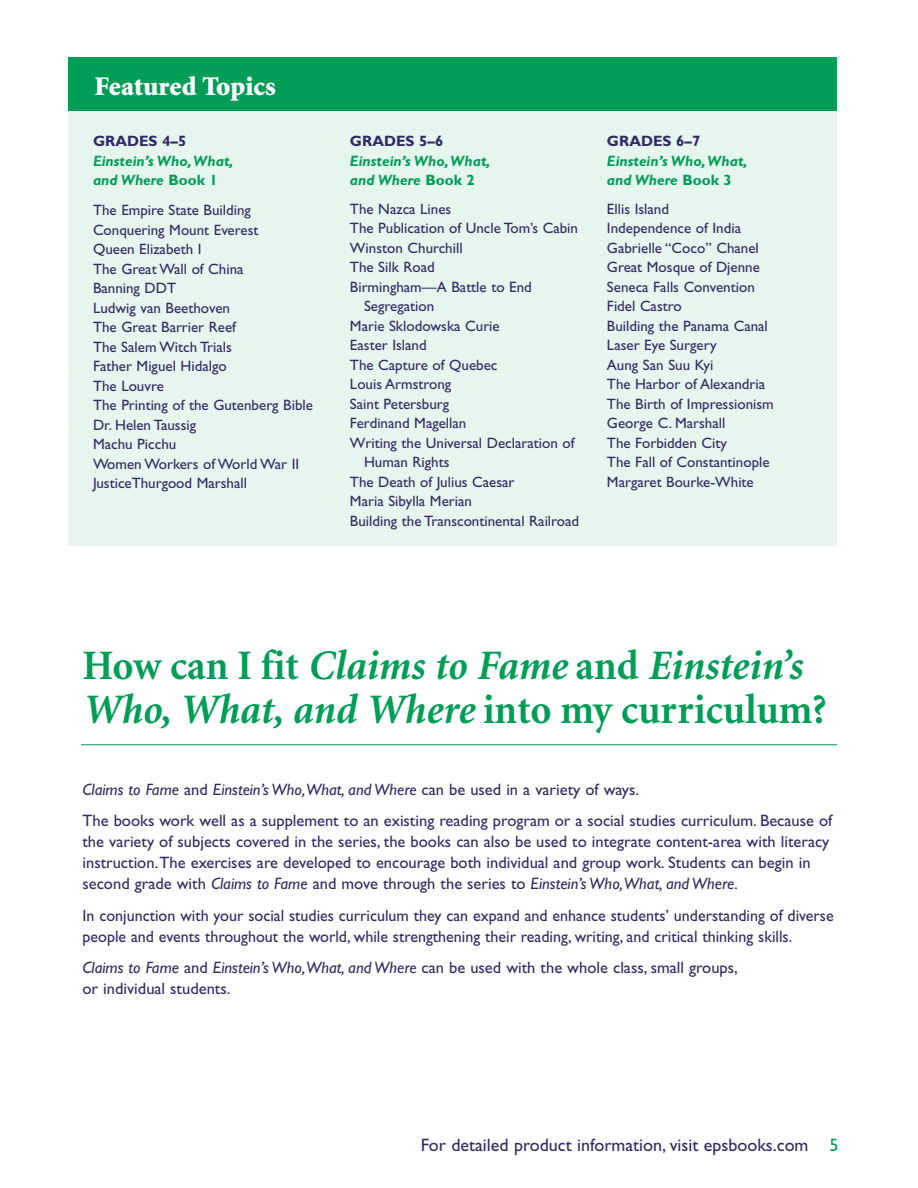
<style>
.page{position:relative;width:918px;height:1188px;background:#fff}
.page>*{position:absolute;margin:0;border:0;box-sizing:border-box;transform-origin:0 0}
.t1{font:italic 700 42px/43.5px "Minion";color:#009d57;scale:.96 1}
.t2{font:900 27px "Minion";color:#fff}
.t3{font:18px "Gill Sans";color:#312b65}
.t4{font:16.5px/21px "Gill Sans";color:#312b65}
.t5{font:15px/19.5px "Gill Sans";color:#312b65}
.t6{font:italic 700 15px/19.5px "Gill Sans";color:#009d57}
.t7{font:700 15px "Gill Sans";color:#312b65}
.s1{font-style:normal}
.s2{font-style:italic}
.s3{color:#009d57}
</style>
<div class="page">
<div style="left:68px;top:101px;width:769px;height:445px;background:#e6f5ee"></div>
<div style="left:69px;top:57px;width:768px;height:54px;background:#009d57"></div>
<hr style="left:81px;top:744px;width:756px;height:1px;background:#009d57">
<h2 class="t2" style="left:95px;top:73px;width:183px">Featured Topics</h2>
<p class="t7" style="left:93px;top:132px;width:95px">GRADES 4–5</p>
<p class="t6" style="left:93px;top:151px;width:142px">Einstein’s Who, What, and Where <span class="s1">BOOK 1</span></p>
<p class="t5" style="left:93px;top:200px;width:221px">The Empire State Building<br>Conquering Mount Everest<br>Queen Elizabeth I<br>The Great Wall of China<br>Banning DDT<br>Ludwig van Beethoven<br>The Great Barrier Reef<br>The Salem Witch Trials<br>Father Miguel Hidalgo<br>The Louvre<br>The Printing of the Gutenberg Bible<br>Dr. Helen Taussig<br>Machu Picchu<br>Women Workers of World War II<br>JusticeThurgood Marshall</p>
<p class="t7" style="left:350px;top:132px;width:95px">GRADES 5–6</p>
<p class="t6" style="left:350px;top:151px;width:142px">Einstein’s Who, What, and Where <span class="s1">BOOK 2</span></p>
<p class="t5" style="left:350px;top:199px;width:103px">The Nazca Lines</p>
<p class="t5" style="left:350px;top:218px;width:230px">The Publication of Uncle Tom’s Cabin</p>
<p class="t5" style="left:350px;top:238px;width:114px">Winston Churchill</p>
<p class="t5" style="left:350px;top:257px;width:86px">The Silk Road</p>
<p class="t5" style="left:350px;top:277px;width:183px">Birmingham—A Battle to End</p>
<p class="t5" style="left:364px;top:296px;width:72px">Segregation</p>
<p class="t5" style="left:350px;top:316px;width:151px">Marie Sklodowska Curie</p>
<p class="t5" style="left:350px;top:335px;width:78px">Easter Island</p>
<p class="t5" style="left:350px;top:355px;width:149px">The Capture of Quebec</p>
<p class="t5" style="left:350px;top:374px;width:103px">Louis Armstrong</p>
<p class="t5" style="left:350px;top:394px;width:101px">Saint Petersburg</p>
<p class="t5" style="left:350px;top:413px;width:118px">Ferdinand Magellan</p>
<p class="t5" style="left:350px;top:433px;width:226px">Writing the Universal Declaration of</p>
<p class="t5" style="left:364px;top:452px;width:87px">Human Rights</p>
<p class="t5" style="left:350px;top:472px;width:166px">The Death of Julius Caesar</p>
<p class="t5" style="left:350px;top:491px;width:124px">Maria Sibylla Merian</p>
<p class="t5" style="left:350px;top:511px;width:231px">Building the Transcontinental Railroad</p>
<p class="t7" style="left:607px;top:132px;width:95px">GRADES 6–7</p>
<p class="t6" style="left:607px;top:151px;width:142px">Einstein’s Who, What, and Where <span class="s1">BOOK 3</span></p>
<p class="t5" style="left:607px;top:199px;width:168px">Ellis Island<br>Independence of India<br>Gabrielle “Coco” Chanel<br>Great Mosque of Djenne<br>Seneca Falls Convention<br>Fidel Castro<br>Building the Panama Canal<br>Laser Eye Surgery<br>Aung San Suu Kyi<br>The Harbor of Alexandria<br>The Birth of Impressionism<br>George C. Marshall<br>The Forbidden City<br>The Fall of Constantinople<br>Margaret Bourke-White</p>
<h1 class="t1" style="left:82px;top:645px;width:777px"><span class="s1">How can I fit</span> Claims to Fame <span class="s1">and</span> Einstein’s<br>Who, What, and Where <span class="s1">into my curriculum?</span></h1>
<p class="t4" style="left:82px;top:773px;width:751px;line-height:31.5px"><span class="s2">Claims to Fame</span> and <span class="s2">Einstein’s Who,What, and Where</span> can be used in a variety of ways.<br>The books work well as a supplement to an existing reading program or a social studies curriculum. Because of</p>
<p class="t4" style="left:82px;top:831px;width:749px">the variety of subjects covered in the series, the books can also be used to integrate content-area with literacy instruction. The exercises are developed to encourage both individual and group work. Students can begin in second grade with <span class="s2">Claims to Fame</span> and move through the series to <span class="s2">Einstein’s Who,What, and Where.</span></p>
<p class="t4" style="left:82px;top:905px;width:753px">In conjunction with your social studies curriculum they can expand and enhance students’ understanding of diverse people and events throughout the world, while strengthening their reading, writing, and critical thinking skills.</p>
<p class="t4" style="left:82px;top:957px;width:657px"><span class="s2">Claims to Fame</span> and <span class="s2">Einstein’s Who,What, and Where</span> can be used with the whole class, small groups, or individual students.</p>
<p class="t3" style="left:421px;top:1134px;width:419px">For detailed product information, visit epsbooks.com <span class="s3">5</span></p>
</div>
